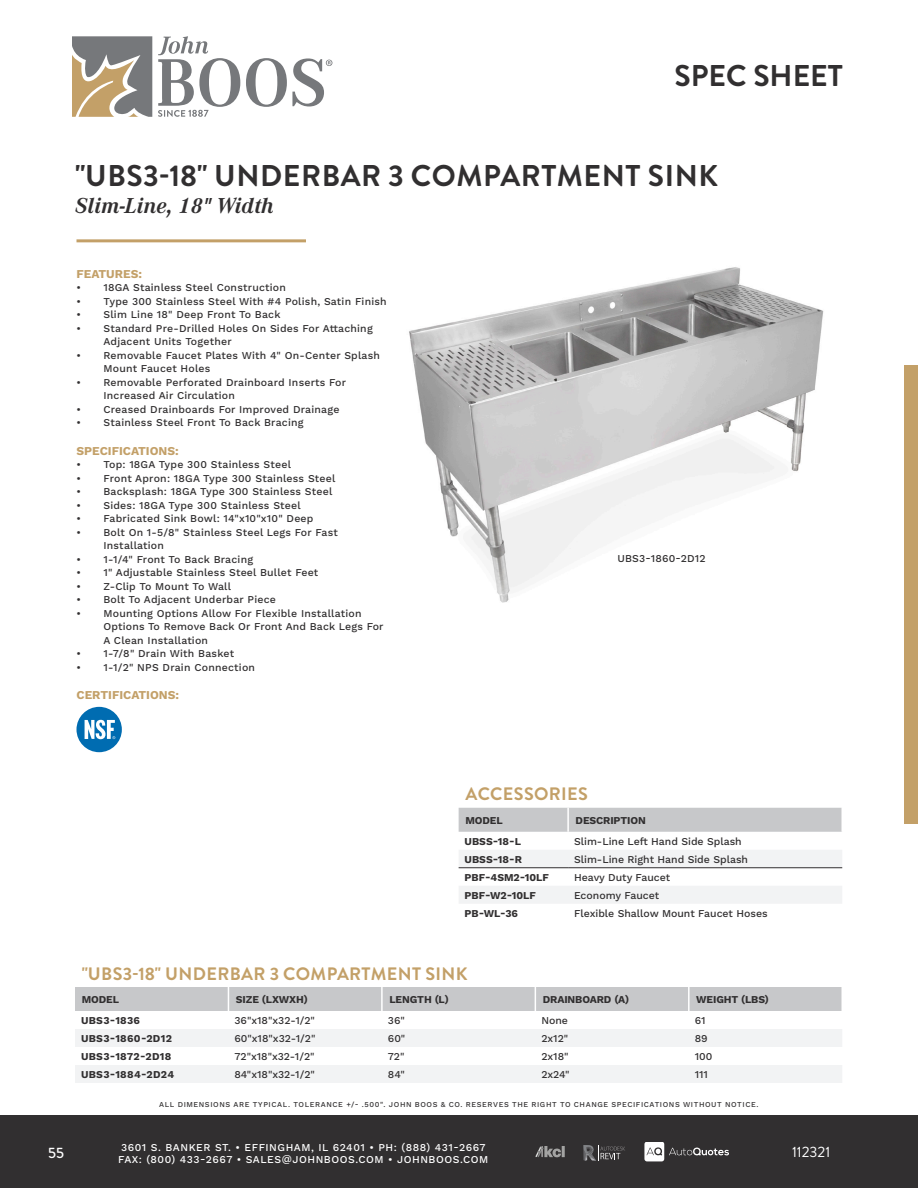
<style>
.page{position:relative;width:918px;height:1188px;background:#fff}
.page>*{position:absolute;margin:0;border:0;box-sizing:border-box;transform-origin:0 0}
.t1{font:700 30px "Brandon Grotesque";letter-spacing:.02em;color:#312f30}
.t2{font:700 30px "Brandon Grotesque";color:#312f30}
.t3{font:italic 700 22.5px "Corporate A";color:#312f30}
.t4{font:700 18px "Brandon Grotesque";letter-spacing:.02em;color:#c3a068}
.t5{font:15px "Brandon Grotesque";color:#fff}
.t6{font:500 15px "Brandon Grotesque";color:#fff}
.BULLET_POINTS{font:700 12px "Work Sans";color:#c3a068}
.BULLET_POINTS-2{font:500 10.5px/13.5px "Work Sans";letter-spacing:.02em;color:#312f30}
.TABLE_ROWS{font:500 10.5px "Work Sans";color:#312f30}
.TABLE_ROWS-2{font:700 10.5px "Work Sans";color:#312f30}
.t7{font:500 10.5px/12.6px "Work Sans";letter-spacing:.05em;color:#fff}
.TABLE_ROWS-3{font:700 10.5px "Work Sans";letter-spacing:.03em;color:#312f30}
.t8{font:500 7.5px "Work Sans";letter-spacing:.075em;color:#312f30}
</style>
<div class="page">
<div style="left:0;top:1116px;width:918px;height:72px;background:#312f30"></div>
<svg style="left:583px;top:1145px;width:42px;height:16px"></svg>
<svg style="left:536px;top:1147px;width:29px;height:10px"></svg>
<svg style="left:644px;top:1142px;width:85px;height:19px"></svg>
<div style="left:905px;top:365px;width:13px;height:458px;background:#c3a068"></div>
<svg style="left:72px;top:36px;width:80px;height:81px;background:#a39989"></svg>
<svg style="left:158px;top:36px;width:82px;height:81px"></svg>
<svg style="left:246px;top:58px;width:86px;height:49px"></svg>
<img style="left:409px;top:267px;width:415px;height:336px">
<svg style="left:75px;top:1029px;width:767px;height:54px"></svg>
<div style="left:75px;top:987px;width:767px;height:24px;background:#c7c8ca"></div>
<svg style="left:459px;top:850px;width:383px;height:53px"></svg>
<svg style="left:459px;top:807px;width:383px;height:25px;background:#c9cacc"></svg>
<hr style="left:567px;top:808px;width:2px;height:24px;background:#fff">
<hr style="left:459px;top:867px;width:109px;height:1px;background:#312f30">
<hr style="left:568px;top:867px;width:274px;height:1px;background:#312f30">
<hr style="left:76px;top:239px;width:230px;height:3px;background:#c3a068">
<div style="left:76px;top:707px;width:46px;height:45px;background:#006cb1;border-radius:50%"></div>
<svg style="left:85px;top:720px;width:30px;height:19px"></svg>
<h1 class="t2" style="left:675px;top:55px;width:170px">SPEC SHEET</h1>
<p class="t1" style="left:75px;top:155px;width:645px">"UBS3-18" UNDERBAR 3 COMPARTMENT SINK</p>
<p class="t3" style="left:75px;top:190px;width:200px">Slim-Line, 18" Width</p>
<p class="BULLET_POINTS" style="left:76px;top:267px;width:67px">FEATURES:</p>
<p class="BULLET_POINTS-2" style="left:76px;top:282px;width:211px">• 18GA Stainless Steel Construction</p>
<p class="BULLET_POINTS-2" style="left:76px;top:295px;width:312px">• Type 300 Stainless Steel With #4 Polish, Satin Finish</p>
<p class="BULLET_POINTS-2" style="left:76px;top:309px;width:206px">• Slim Line 18" Deep Front To Back</p>
<p class="BULLET_POINTS-2" style="left:76px;top:322px;width:298px">• Standard Pre-Drilled Holes On Sides For Attaching</p>
<p class="BULLET_POINTS-2" style="left:103px;top:336px;width:130px">Adjacent Units Together</p>
<p class="BULLET_POINTS-2" style="left:76px;top:349px;width:305px">• Removable Faucet Plates With 4" On-Center Splash</p>
<p class="BULLET_POINTS-2" style="left:103px;top:363px;width:108px">Mount Faucet Holes</p>
<p class="BULLET_POINTS-2" style="left:76px;top:376px;width:271px">• Removable Perforated Drainboard Inserts For</p>
<p class="BULLET_POINTS-2" style="left:103px;top:390px;width:133px">Increased Air Circulation</p>
<p class="BULLET_POINTS-2" style="left:76px;top:403px;width:265px">• Creased Drainboards For Improved Drainage</p>
<p class="BULLET_POINTS-2" style="left:76px;top:417px;width:229px">• Stainless Steel Front To Back Bracing</p>
<p class="BULLET_POINTS" style="left:76px;top:444px;width:104px">SPECIFICATIONS:</p>
<p class="BULLET_POINTS-2" style="left:76px;top:459px;width:216px">• Top: 18GA Type 300 Stainless Steel</p>
<p class="BULLET_POINTS-2" style="left:76px;top:472px;width:261px">• Front Apron: 18GA Type 300 Stainless Steel</p>
<p class="BULLET_POINTS-2" style="left:76px;top:486px;width:257px">• Backsplash: 18GA Type 300 Stainless Steel</p>
<p class="BULLET_POINTS-2" style="left:76px;top:499px;width:226px">• Sides: 18GA Type 300 Stainless Steel</p>
<p class="BULLET_POINTS-2" style="left:76px;top:513px;width:239px">• Fabricated Sink Bowl: 14"x10"x10" Deep</p>
<p class="BULLET_POINTS-2" style="left:76px;top:526px;width:263px">• Bolt On 1-5/8" Stainless Steel Legs For Fast</p>
<p class="BULLET_POINTS-2" style="left:103px;top:540px;width:62px">Installation</p>
<p class="BULLET_POINTS-2" style="left:76px;top:553px;width:178px">• 1-1/4" Front To Back Bracing</p>
<p class="BULLET_POINTS-2" style="left:76px;top:567px;width:243px">• 1" Adjustable Stainless Steel Bullet Feet</p>
<p class="BULLET_POINTS-2" style="left:76px;top:580px;width:156px">• Z-Clip To Mount To Wall</p>
<p class="BULLET_POINTS-2" style="left:76px;top:594px;width:201px">• Bolt To Adjacent Underbar Piece</p>
<p class="BULLET_POINTS-2" style="left:103px;top:607px;width:282px;text-indent:-27px">• Mounting Options Allow For Flexible Installation<br>Options To Remove Back Or Front And Back Legs For<br>A Clean Installation</p>
<p class="BULLET_POINTS-2" style="left:76px;top:648px;width:159px">• 1-7/8" Drain With Basket</p>
<p class="BULLET_POINTS-2" style="left:76px;top:661px;width:180px">• 1-1/2" NPS Drain Connection</p>
<p class="BULLET_POINTS" style="left:76px;top:688px;width:104px">CERTIFICATIONS:</p>
<p class="BULLET_POINTS-2" style="left:617px;top:552px;width:90px">UBS3-1860-2D12</p>
<p class="t4" style="left:466px;top:781px;width:124px">ACCESSORIES</p>
<p class="TABLE_ROWS-2" style="left:465px;top:814px;width:39px">MODEL</p>
<p class="TABLE_ROWS-2" style="left:576px;top:814px;width:72px">DESCRIPTION</p>
<p class="TABLE_ROWS-2" style="left:465px;top:835px;width:58px">UBSS-18-L</p>
<p class="TABLE_ROWS" style="left:574px;top:835px;width:169px">Slim-Line Left Hand Side Splash</p>
<p class="TABLE_ROWS-2" style="left:465px;top:853px;width:59px">UBSS-18-R</p>
<p class="TABLE_ROWS" style="left:574px;top:853px;width:175px">Slim-Line Right Hand Side Splash</p>
<p class="TABLE_ROWS-2" style="left:465px;top:871px;width:86px">PBF-4SM2-10LF</p>
<p class="TABLE_ROWS" style="left:574px;top:871px;width:98px">Heavy Duty Faucet</p>
<p class="TABLE_ROWS-2" style="left:465px;top:889px;width:73px">PBF-W2-10LF</p>
<p class="TABLE_ROWS" style="left:574px;top:889px;width:87px">Economy Faucet</p>
<p class="TABLE_ROWS-2" style="left:465px;top:907px;width:55px">PB-WL-36</p>
<p class="TABLE_ROWS" style="left:574px;top:907px;width:195px">Flexible Shallow Mount Faucet Hoses</p>
<p class="t4" style="left:82px;top:961px;width:387px">"UBS3-18" UNDERBAR 3 COMPARTMENT SINK</p>
<p class="TABLE_ROWS-2" style="left:82px;top:993px;width:39px">MODEL</p>
<p class="TABLE_ROWS-2" style="left:236px;top:993px;width:73px">SIZE (LXWXH)</p>
<p class="TABLE_ROWS-2" style="left:389px;top:993px;width:61px">LENGTH (L)</p>
<p class="TABLE_ROWS-2" style="left:543px;top:993px;width:88px">DRAINBOARD (A)</p>
<p class="TABLE_ROWS-2" style="left:696px;top:993px;width:74px">WEIGHT (LBS)</p>
<p class="TABLE_ROWS-3" style="left:81px;top:1014px;width:61px">UBS3-1836</p>
<p class="TABLE_ROWS" style="left:234px;top:1014px;width:82px">36"x18"x32-1/2"</p>
<p class="TABLE_ROWS" style="left:388px;top:1014px;width:18px">36"</p>
<p class="TABLE_ROWS" style="left:541px;top:1014px;width:28px">None</p>
<p class="TABLE_ROWS" style="left:695px;top:1014px;width:12px">61</p>
<p class="TABLE_ROWS-3" style="left:81px;top:1032px;width:93px">UBS3-1860-2D12</p>
<p class="TABLE_ROWS" style="left:234px;top:1032px;width:82px">60"x18"x32-1/2"</p>
<p class="TABLE_ROWS" style="left:388px;top:1032px;width:19px">60"</p>
<p class="TABLE_ROWS" style="left:541px;top:1032px;width:28px">2x12"</p>
<p class="TABLE_ROWS" style="left:695px;top:1032px;width:15px">89</p>
<p class="TABLE_ROWS-3" style="left:81px;top:1050px;width:92px">UBS3-1872-2D18</p>
<p class="TABLE_ROWS" style="left:234px;top:1050px;width:82px">72"x18"x32-1/2"</p>
<p class="TABLE_ROWS" style="left:388px;top:1050px;width:18px">72"</p>
<p class="TABLE_ROWS" style="left:541px;top:1050px;width:29px">2x18"</p>
<p class="TABLE_ROWS" style="left:695px;top:1050px;width:19px">100</p>
<p class="TABLE_ROWS-3" style="left:81px;top:1068px;width:95px">UBS3-1884-2D24</p>
<p class="TABLE_ROWS" style="left:234px;top:1068px;width:82px">84"x18"x32-1/2"</p>
<p class="TABLE_ROWS" style="left:388px;top:1068px;width:18px">84"</p>
<p class="TABLE_ROWS" style="left:541px;top:1068px;width:30px">2x24"</p>
<p class="TABLE_ROWS" style="left:695px;top:1068px;width:15px">111</p>
<p class="t8" style="left:159px;top:1100px;width:601px">ALL DIMENSIONS ARE TYPICAL. TOLERANCE +/- .500". JOHN BOOS &amp; CO. RESERVES THE RIGHT TO CHANGE SPECIFICATIONS WITHOUT NOTICE.</p>
<p class="t7" style="left:118px;top:1141px;width:372px">3601 S. BANKER ST. • EFFINGHAM, IL 62401 • PH: (888) 431-2667<br>FAX: (800) 433-2667 • SALES@JOHNBOOS.COM • JOHNBOOS.COM</p>
<h3 class="t6" style="left:48px;top:1143px;width:17px">55</h3>
<p class="t5" style="left:792px;top:1142px;width:40px">112321</p>
</div>
